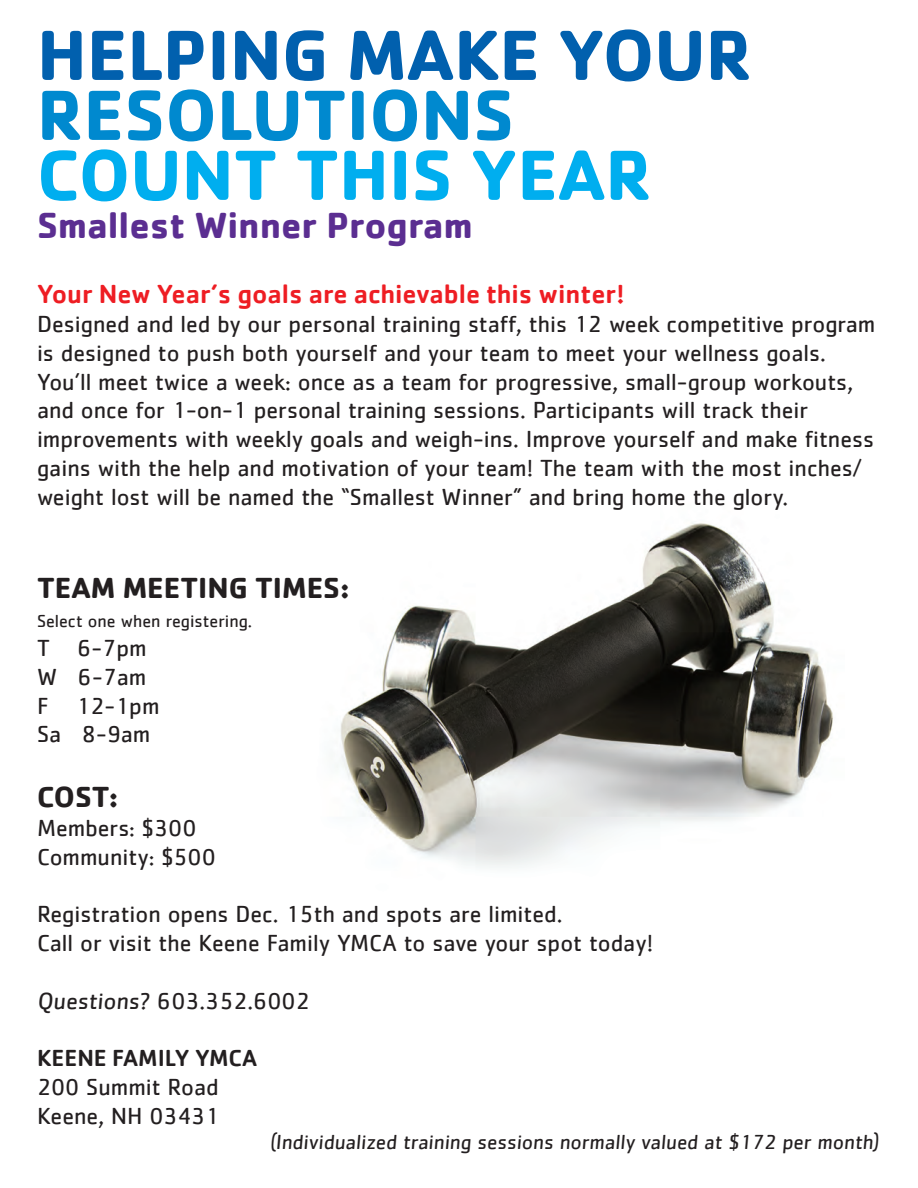
<style>
.page{position:relative;width:918px;height:1188px;background:#fff}
.page>*{position:absolute;margin:0;border:0;box-sizing:border-box;transform-origin:0 0}
.t1{font:700 73.5px "Cachet";color:#0160ae}
.t2{font:700 73.5px "Cachet";color:#00aeef}
.t3{font:700 73.5px "Cachet";color:#0089cf}
.t4{font:700 37.5px "Cachet";color:#5b2e91}
.t5{font:700 30px "Cachet";color:#231f20}
.t6{font:500 27px "Cachet";color:#ee1d23}
.t7{font:24px/28.8px "Cachet";color:#231f20}
.t8{font:500 24px "Cachet";color:#231f20}
.t9{font:21px "Cachet";color:#231f20}
.t10{font:18px "Cachet";color:#231f20}
</style>
<div class="page">
<img style="left:336px;top:523px;width:497px;height:345px">
<p class="t1" style="left:37px;top:8px;width:717px">HELPING MAKE YOUR</p>
<p class="t3" style="left:37px;top:68px;width:479px">RESOLUTIONS</p>
<p class="t2" style="left:37px;top:128px;width:616px">COUNT THIS YEAR</p>
<p class="t4" style="left:37px;top:202px;width:437px">Smallest Winner Program</p>
<p class="t6" style="left:37px;top:278px;width:589px">Your New Year’s goals are achievable this winter!</p>
<p class="t7" style="left:37px;top:309px;width:840px">Designed and led by our personal training staff, this 12 week competitive program is designed to push both yourself and your team to meet your wellness goals.<br>You’ll meet twice a week: once as a team for progressive, small-group workouts, and once for 1-on-1 personal training sessions. Participants will track their improvements with weekly goals and weigh-ins. Improve yourself and make fitness gains with the help and motivation of your team! The team with the most inches/ weight lost will be named the “Smallest Winner” and bring home the glory.</p>
<p class="t5" style="left:37px;top:569px;width:314px">TEAM MEETING TIMES:</p>
<p class="t10" style="left:37px;top:611px;width:217px">Select one when registering.</p>
<p class="t7" style="left:37px;top:633px;width:111px">T 6-7pm</p>
<p class="t7" style="left:37px;top:662px;width:111px">W 6-7am</p>
<p class="t7" style="left:37px;top:691px;width:124px">F 12-1pm</p>
<p class="t7" style="left:37px;top:720px;width:115px">Sa 8-9am</p>
<p class="t5" style="left:37px;top:778px;width:83px">COST:</p>
<p class="t7" style="left:37px;top:813px;width:161px">Members: $300</p>
<p class="t7" style="left:37px;top:842px;width:180px">Community: $500</p>
<p class="t7" style="left:37px;top:900px;width:527px">Registration opens Dec. 15th and spots are limited.</p>
<p class="t7" style="left:37px;top:928px;width:618px">Call or visit the Keene Family YMCA to save your spot today!</p>
<p class="t7" style="left:37px;top:986px;width:274px">Questions? 603.352.6002</p>
<p class="t8" style="left:37px;top:1044px;width:222px">KEENE FAMILY YMCA</p>
<p class="t7" style="left:37px;top:1072px;width:183px">200 Summit Road</p>
<p class="t7" style="left:37px;top:1101px;width:184px">Keene, NH 03431</p>
<p class="t9" style="left:270px;top:1130px;width:611px">(Individualized training sessions normally valued at $172 per month)</p>
</div>
